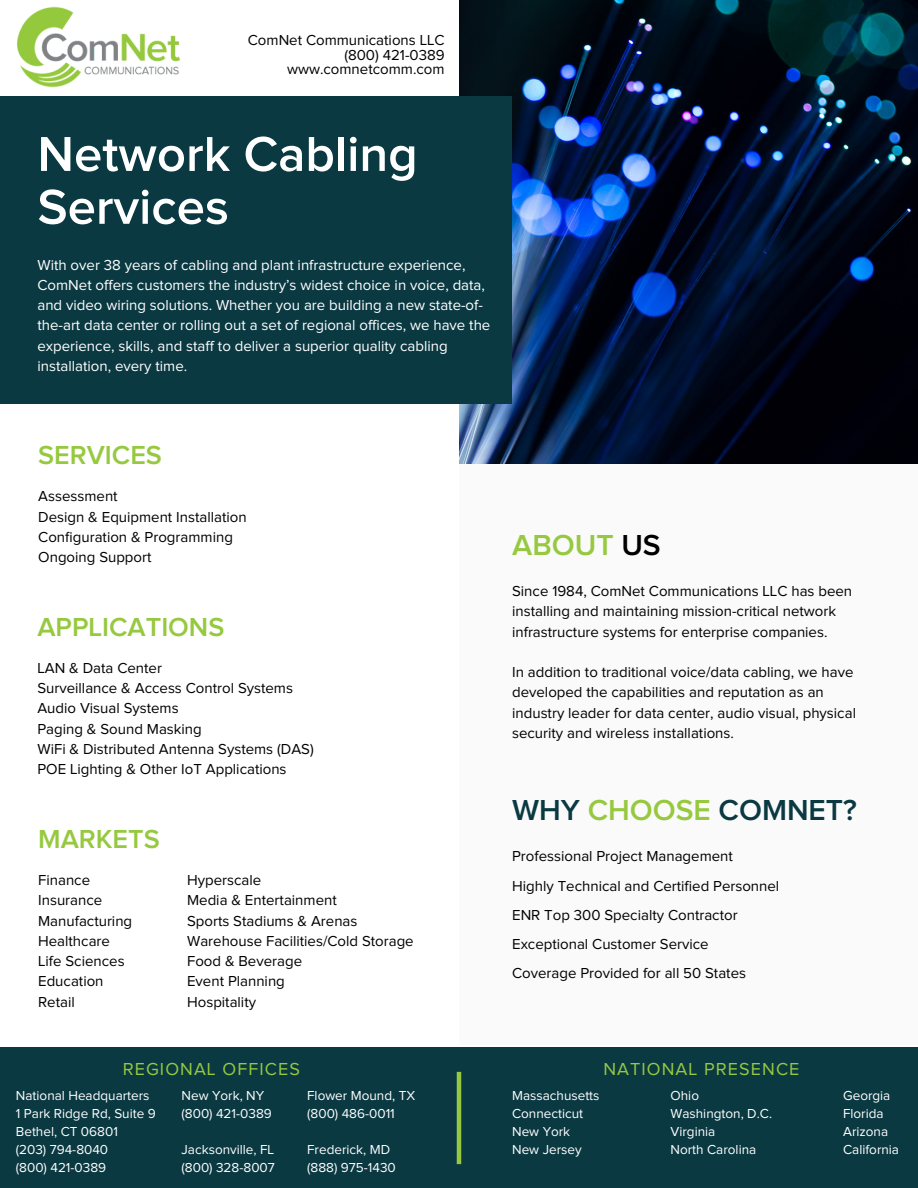
<style>
.page{position:relative;width:918px;height:1188px;background:#fff}
.page>*{position:absolute;margin:0;border:0;box-sizing:border-box;transform-origin:0 0}
.t1{font:600 50.85px/52.8px "Proxima Nova";color:#fff}
.t2{font:600 30px "Proxima Nova";color:#0a3942}
.t3{font:600 30px "Proxima Nova";color:#96c93f}
.t4{font:600 27px "Proxima Nova";color:#96c93f}
.t5{font:18px "Proxima Nova";letter-spacing:.06em;color:#96c93f}
.t6{font:15px/20.2px "Proxima Nova";color:#000}
.t7{font:15px/20.2px "Proxima Nova";color:#fff}
.t8{font:13.5px/18px "Proxima Nova";color:#fff}
.s1{color:#000}
.s2{color:#96c93f}
</style>
<div class="page">
<img style="left:459px;top:0;width:459px;height:464px">
<div style="left:0;top:96px;width:512px;height:307px;background:#0a3942"></div>
<img style="left:17px;top:7px;width:163px;height:81px">
<div style="left:0;top:1048px;width:918px;height:140px;background:#0a3942"></div>
<hr style="left:457px;top:1072px;width:4px;height:92px;background:#96c93f">
<div style="left:459px;top:464px;width:459px;height:581px;background:#fafafa"></div>
<p class="t6" style="left:248px;top:33px;width:198px;line-height:14.7px;text-align:right">ComNet Communications LLC (800) 421-0389 www.comnetcomm.com</p>
<h1 class="t1" style="left:37px;top:130px;width:382px">Network Cabling<br>Services</h1>
<p class="t7" style="left:37px;top:255px;width:454px">With over 38 years of cabling and plant infrastructure experience, ComNet offers customers the industry’s widest choice in voice, data, and video wiring solutions. Whether you are building a new state-of&shy;the-art data center or rolling out a set of regional offices, we have the experience, skills, and staff to deliver a superior quality cabling installation, every time.</p>
<h3 class="t4" style="left:38px;top:443px;width:125px">SERVICES</h3>
<p class="t6" style="left:38px;top:487px;width:210px">Assessment<br>Design &amp; Equipment Installation<br>Configuration &amp; Programming<br>Ongoing Support</p>
<h3 class="t4" style="left:37px;top:614px;width:189px">APPLICATIONS</h3>
<p class="t6" style="left:37px;top:658px;width:278px">LAN &amp; Data Center<br>Surveillance &amp; Access Control Systems<br>Audio Visual Systems<br>Paging &amp; Sound Masking<br>WiFi &amp; Distributed Antenna Systems (DAS)<br>POE Lighting &amp; Other IoT Applications</p>
<h3 class="t4" style="left:38px;top:826px;width:123px">MARKETS</h3>
<p class="t6" style="left:38px;top:871px;width:96px">Finance<br>Insurance<br>Manufacturing<br>Healthcare<br>Life Sciences<br>Education<br>Retail</p>
<p class="t6" style="left:187px;top:871px;width:228px">Hyperscale<br>Media &amp; Entertainment<br>Sports Stadiums &amp; Arenas<br>Warehouse Facilities/Cold Storage<br>Food &amp; Beverage<br>Event Planning<br>Hospitality</p>
<h2 class="t3" style="left:512px;top:531px;width:150px">ABOUT <span class="s1">US</span></h2>
<p class="t6" style="left:512px;top:582px;width:342px">Since 1984, ComNet Communications LLC has been installing and maintaining mission-critical network infrastructure systems for enterprise companies.</p>
<p class="t6" style="left:512px;top:663px;width:345px">In addition to traditional voice/data cabling, we have developed the capabilities and reputation as an industry leader for data center, audio visual, physical security and wireless installations.</p>
<h2 class="t2" style="left:512px;top:796px;width:346px">WHY <span class="s2">CHOOSE</span> COMNET?</h2>
<p class="t6" style="left:512px;top:842px;width:269px;line-height:29.2px">Professional Project Management<br>Highly Technical and Certified Personnel ENR Top 300 Specialty Contractor Exceptional Customer Service<br>Coverage Provided for all 50 States</p>
<p class="t5" style="left:123px;top:1061px;width:179px">REGIONAL OFFICES</p>
<p class="t5" style="left:603px;top:1061px;width:198px">NATIONAL PRESENCE</p>
<p class="t8" style="left:16px;top:1088px;width:141px">National Headquarters<br>1 Park Ridge Rd, Suite 9<br>Bethel, CT 06801<br>(203) 794-8040<br>(800) 421-0389</p>
<p class="t8" style="left:182px;top:1088px;width:92px">New York, NY (800) 421-0389</p>
<p class="t8" style="left:512px;top:1088px;width:89px">Massachusetts<br>Connecticut<br>New York<br>New Jersey</p>
<p class="t8" style="left:671px;top:1088px;width:103px">Ohio<br>Washington, D.C.<br>Virginia<br>North Carolina</p>
<p class="t8" style="left:843px;top:1088px;width:57px">Georgia<br>Florida<br>Arizona<br>California</p>
<p class="t8" style="left:307px;top:1088px;width:110px">Flower Mound, TX (800) 486-0011</p>
<p class="t8" style="left:307px;top:1142px;width:90px">Frederick, MD (888) 975-1430</p>
<p class="t8" style="left:182px;top:1142px;width:95px">Jacksonville, FL (800) 328-8007</p>
</div>
